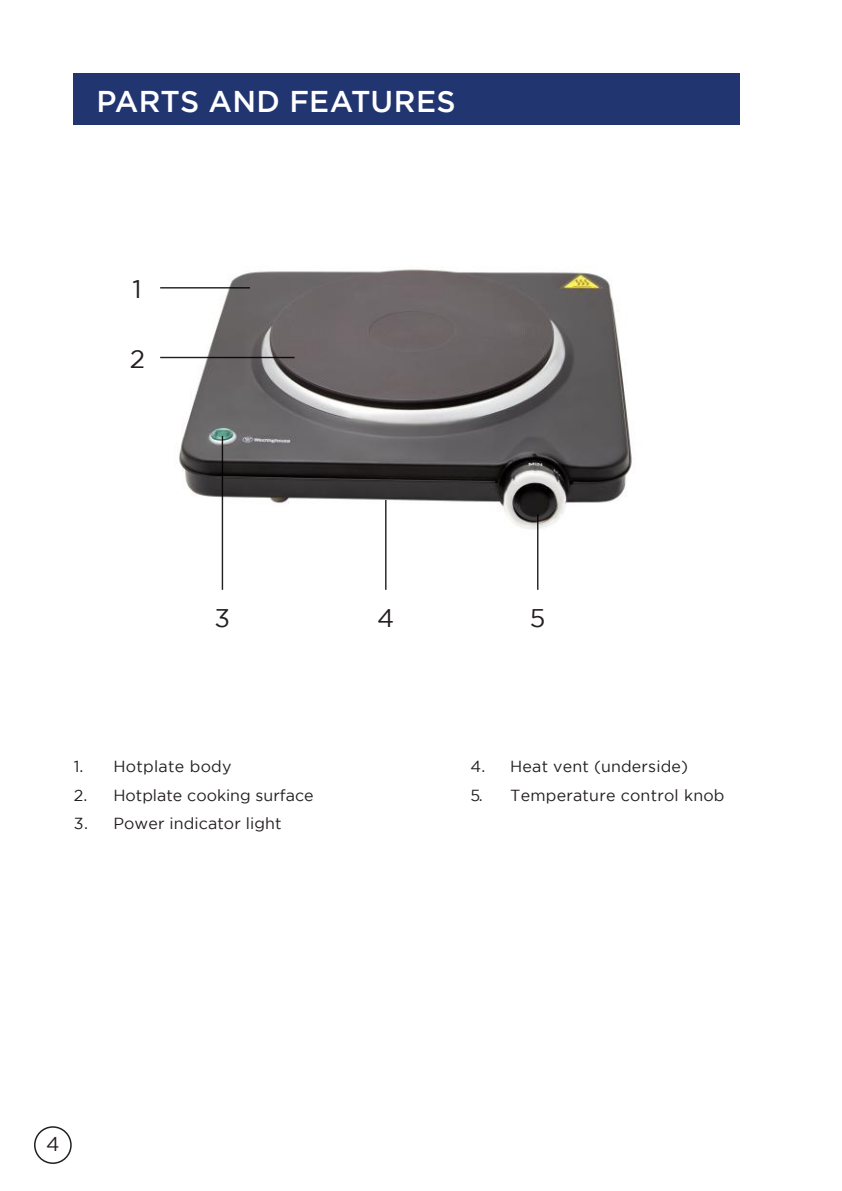
<style>
.page{position:relative;width:842px;height:1191px;background:#fff}
.page>*{position:absolute;margin:0;border:0;box-sizing:border-box;transform-origin:0 0}
.t1{font:500 30px "Gotham";letter-spacing:.005em;color:#fff}
.t2{font:25.6px "Gotham";color:#241f1f}
.t3{font:20px "Gotham";color:#241f1f}
.t4{font:16px "Gotham";letter-spacing:.01em;color:#241f1f}
</style>
<div class="page">
<div style="left:34px;top:1126px;width:38px;height:38px;border:2px solid #241f1f;border-radius:50%"></div>
<div style="left:74px;top:74px;width:666px;height:51px;background:#213570"></div>
<hr style="left:160px;top:287px;width:90px;height:1px;background:#241f1f">
<hr style="left:160px;top:357px;width:135px;height:1px;background:#241f1f">
<img style="left:167px;top:269px;width:465px;height:321px">
<h1 class="t1" style="left:96px;top:84px;width:361px">PARTS AND FEATURES</h1>
<h2 class="t2" style="left:132px;top:275px;width:11px">1</h2>
<h2 class="t2" style="left:130px;top:345px;width:17px">2</h2>
<h2 class="t2" style="left:215px;top:603px;width:17px">3</h2>
<h2 class="t2" style="left:377px;top:603px;width:19px">4</h2>
<h2 class="t2" style="left:530px;top:603px;width:17px">5</h2>
<p class="t4" style="left:74px;top:758px;width:159px">1. Hotplate body</p>
<p class="t4" style="left:471px;top:758px;width:219px">4. Heat vent (underside)</p>
<p class="t4" style="left:74px;top:786px;width:241px">2. Hotplate cooking surface</p>
<p class="t4" style="left:471px;top:786px;width:255px">5. Temperature control knob</p>
<p class="t4" style="left:74px;top:814px;width:209px">3. Power indicator light</p>
<p class="t3" style="left:46px;top:1133px;width:15px">4</p>
</div>
